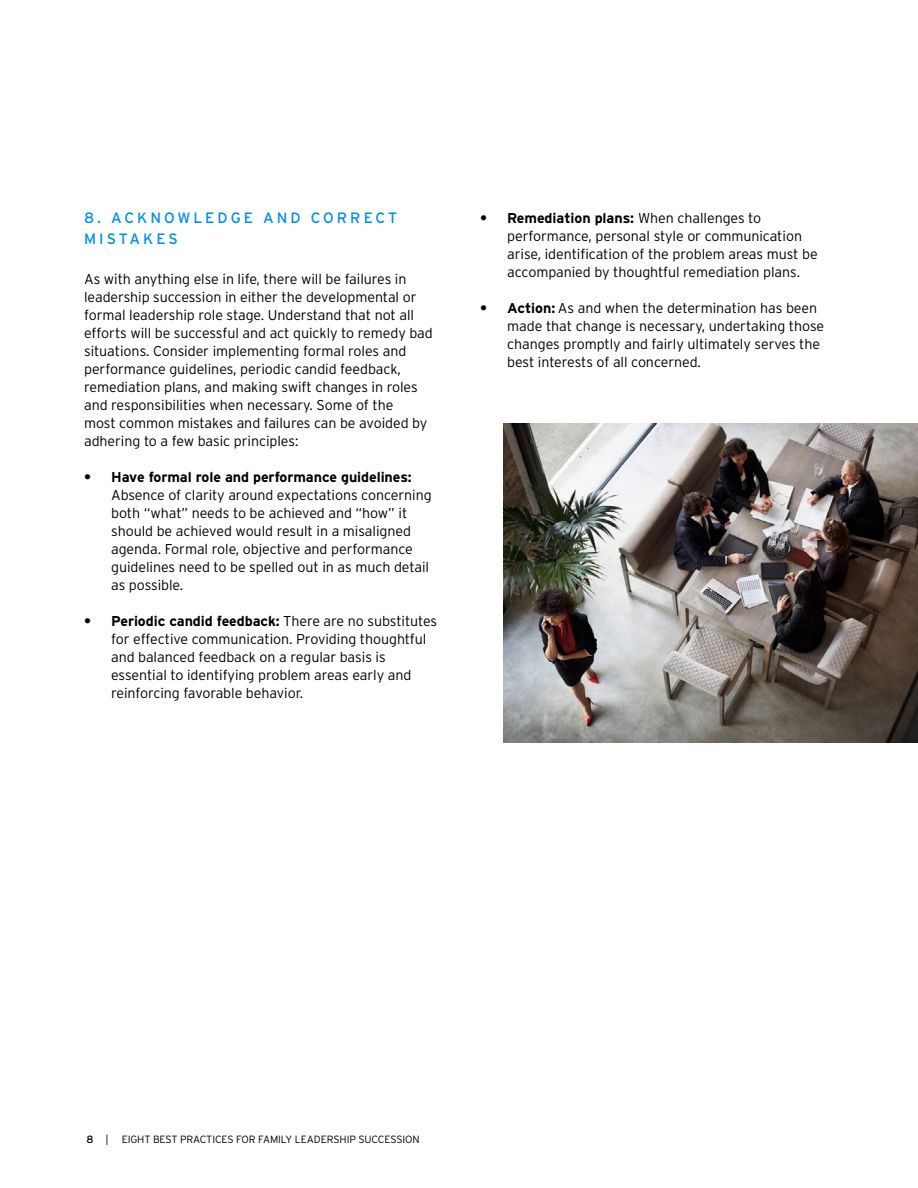
<style>
.page{position:relative;width:918px;height:1188px;background:#fff}
.page>*{position:absolute;margin:0;border:0;box-sizing:border-box;transform-origin:0 0}
.t1{font:15px/21px "Interstate";letter-spacing:.2em;color:#008ce6}
.Key_points{font:300 14.25px/18px "Interstate";letter-spacing:-.005em;color:#000}
.t2{font:300 10.5px "Interstate";letter-spacing:-.01em;color:#000}
.s1{font-weight:700}
.s2{font-weight:400}
</style>
<div class="page">
<img style="left:504px;top:424px;width:413px;height:318px">
<hr style="left:917px;top:0;width:1px;height:1188px;background:#f2f6f7">
<p class="t1" style="left:84px;top:207px;width:315px">8. ACKNOWLEDGE AND CORRECT<br>MISTAKES</p>
<p class="Key_points" style="left:84px;top:270px;width:350px">As with anything else in life, there will be failures in leadership succession in either the developmental or formal leadership role stage. Understand that not all efforts will be successful and act quickly to remedy bad</p>
<p class="Key_points" style="left:84px;top:342px;width:345px">situations. Consider implementing formal roles and performance guidelines, periodic candid feedback, remediation plans, and making swift changes in roles and responsibilities when necessary. Some of the most common mistakes and failures can be avoided by adhering to a few basic principles:</p>
<p class="Key_points" style="left:111px;top:468px;width:322px;text-indent:-27px"><span class="s1">• Have formal role and performance guidelines:<br></span>Absence of clarity around expectations concerning both “what” needs to be achieved and “how” it should be achieved would result in a misaligned agenda. Formal role, objective and performance guidelines need to be spelled out in as much detail as possible.</p>
<p class="Key_points" style="left:111px;top:612px;width:328px;text-indent:-27px"><span class="s1">• Periodic candid feedback:</span> There are no substitutes for effective communication. Providing thoughtful and balanced feedback on a regular basis is essential to identifying problem areas early and reinforcing favorable behavior.</p>
<p class="Key_points" style="left:507px;top:208px;width:312px;text-indent:-27px"><span class="s1">• Remediation plans:</span> When challenges to performance, personal style or communication arise, identification of the problem areas must be accompanied by thoughtful remediation plans.</p>
<p class="Key_points" style="left:507px;top:298px;width:318px;text-indent:-27px"><span class="s1">• Action:</span> As and when the determination has been made that change is necessary, undertaking those changes promptly and fairly ultimately serves the best interests of all concerned.</p>
<p class="t2" style="left:87px;top:1134px;width:335px"><span class="s2">8</span> | EIGHT BEST PRACTICES FOR FAMILY LEADERSHIP SUCCESSION</p>
</div>
